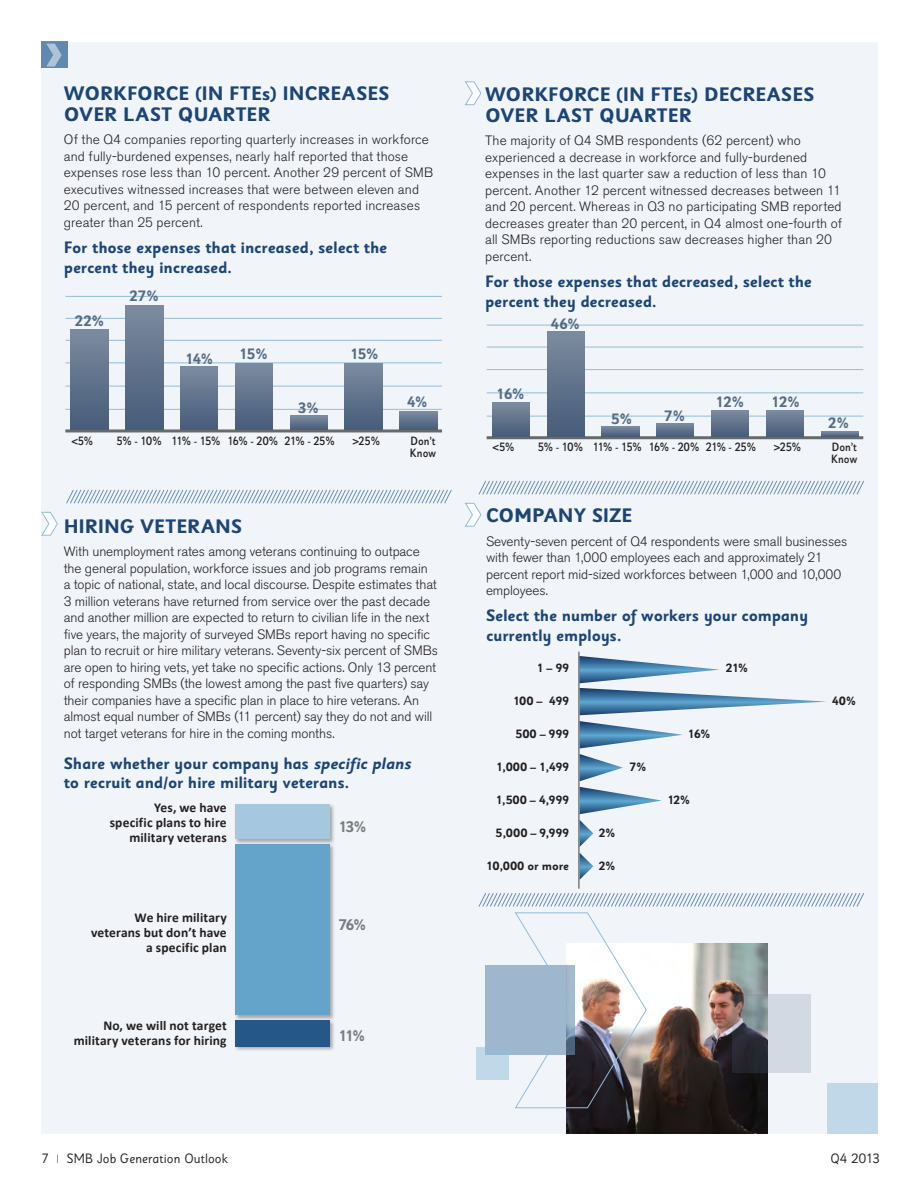
<style>
.page{position:relative;width:918px;height:1188px;background:#fff}
.page>*{position:absolute;margin:0;border:0;box-sizing:border-box;transform-origin:0 0}
.t1{font:700 19.5px/21px "Sassoon Sans Std";letter-spacing:.01em;color:#1c4576}
.t2{font:700 16.5px/19.5px "Sassoon Sans Std";letter-spacing:-.015em;color:#1c4576}
.t3{font:700 15.45px "Sassoon Sans Std";color:#7a7d7d}
.t4{font:700 15px "Sassoon Sans Std";letter-spacing:-.015em;color:#546b85}
.t5{font:300 13.5px/16.5px "Akzidenz Grotesk BE";color:#231f20}
.t6{font:700 13.5px/15px "Calibri";letter-spacing:.01em;color:#231f20;text-align:right}
.t7{font:13.5px "Sassoon Sans Std";letter-spacing:.005em;color:#231f20}
.t8{font:500 12px/12px "Sassoon Sans Std";letter-spacing:-.005em;color:#231f20;scale:.9 1}
.t9{font:700 12px "Sassoon Sans Std";letter-spacing:.025em;color:#231f20}
.t10{font:700 12px "Sassoon Sans Std";letter-spacing:-.01em;color:#231f20}
.s1{font-style:italic}
</style>
<div class="page">
<div style="left:41px;top:42px;width:836px;height:1091px;background:#f1f5f9"></div>
<div style="left:41px;top:42px;width:26px;height:26px;background:#678fb4"></div>
<svg style="left:46px;top:44px;width:16px;height:23px"></svg>
<svg style="left:66px;top:489px;width:386px;height:15px"></svg>
<svg style="left:478px;top:480px;width:386px;height:15px"></svg>
<svg style="left:465px;top:81px;width:17px;height:25px"></svg>
<svg style="left:465px;top:503px;width:17px;height:24px"></svg>
<hr style="left:487px;top:436px;width:376px;height:3px;background:#676a6a">
<hr style="left:487px;top:416px;width:376px;height:1px;background:#92bcd8">
<hr style="left:487px;top:392px;width:376px;height:1px;background:#92bcd8">
<hr style="left:487px;top:347px;width:376px;height:1px;background:#92bcd8">
<hr style="left:487px;top:325px;width:376px;height:1px;background:#92bcd8">
<hr style="left:487px;top:369px;width:376px;height:1px;background:#92bcd8">
<div style="left:547px;top:332px;width:37px;height:104px;background:linear-gradient(to bottom,#7c8b9f,#475c7a)"></div>
<svg style="left:492px;top:403px;width:37px;height:33px"></svg>
<svg style="left:657px;top:423px;width:37px;height:13px"></svg>
<div style="left:711px;top:410px;width:38px;height:26px;background:linear-gradient(to bottom,#7c8ba0,#4a5f7c)"></div>
<div style="left:766px;top:410px;width:37px;height:26px;background:linear-gradient(to bottom,#7c8ba0,#4a5f7c)"></div>
<div style="left:821px;top:431px;width:37px;height:5px;background:#687991"></div>
<svg style="left:602px;top:426px;width:37px;height:10px"></svg>
<svg style="left:41px;top:512px;width:17px;height:24px"></svg>
<div style="left:234px;top:1019px;width:102px;height:33px;background:#231f20;opacity:.38"></div>
<div style="left:235px;top:1020px;width:95px;height:26px;background:#255888"></div>
<div style="left:234px;top:843px;width:102px;height:178px;background:#231f20;opacity:.38"></div>
<div style="left:235px;top:845px;width:95px;height:170px;background:#64a3ca"></div>
<div style="left:234px;top:803px;width:102px;height:42px;background:#231f20;opacity:.38"></div>
<div style="left:235px;top:805px;width:95px;height:34px;background:#a5c8df"></div>
<img style="left:567px;top:1108px;width:201px;height:25px">
<div style="left:827px;top:1083px;width:50px;height:50px;background:#c1d8e8"></div>
<svg style="left:478px;top:893px;width:386px;height:215px"></svg>
<svg style="left:477px;top:1047px;width:32px;height:33px"></svg>
<hr style="left:65px;top:429px;width:377px;height:3px;background:#676a6a">
<hr style="left:65px;top:409px;width:377px;height:1px;background:#92bcd8">
<hr style="left:65px;top:386px;width:377px;height:1px;background:#92bcd8">
<hr style="left:65px;top:340px;width:377px;height:1px;background:#92bcd8">
<hr style="left:65px;top:318px;width:377px;height:1px;background:#92bcd8">
<hr style="left:65px;top:362px;width:377px;height:1px;background:#92bcd8">
<div style="left:126px;top:305px;width:37px;height:124px;background:linear-gradient(to bottom,#7c8b9f,#475c7a)"></div>
<div style="left:71px;top:330px;width:37px;height:99px;background:linear-gradient(to bottom,#7c8b9f,#465c79)"></div>
<div style="left:235px;top:364px;width:38px;height:65px;background:linear-gradient(to bottom,#7c8b9f,#475c79)"></div>
<svg style="left:290px;top:416px;width:37px;height:13px"></svg>
<div style="left:345px;top:364px;width:37px;height:65px;background:linear-gradient(to bottom,#7c8b9f,#475c79)"></div>
<svg style="left:400px;top:411px;width:37px;height:18px"></svg>
<div style="left:181px;top:367px;width:37px;height:62px;background:linear-gradient(to bottom,#7c8b9f,#485d7a)"></div>
<hr style="left:65px;top:296px;width:377px;height:1px;background:#92bcd8">
<svg style="left:580px;top:787px;width:82px;height:27px"></svg>
<svg style="left:580px;top:721px;width:103px;height:27px"></svg>
<svg style="left:580px;top:853px;width:13px;height:27px"></svg>
<svg style="left:580px;top:820px;width:13px;height:27px"></svg>
<svg style="left:580px;top:656px;width:246px;height:59px"></svg>
<svg style="left:580px;top:754px;width:43px;height:27px"></svg>
<hr style="left:578px;top:652px;width:2px;height:237px;background:#7a7d7d">
<p class="t1" style="left:64px;top:83px;width:327px">WORKFORCE (IN FTEs) INCREASES<br>OVER LAST QUARTER</p>
<p class="t5" style="left:64px;top:132px;width:371px">Of the Q4 companies reporting quarterly increases in workforce and fully-burdened expenses, nearly half reported that those expenses rose less than 10 percent. Another 29 percent of SMB executives witnessed increases that were between eleven and 20 percent, and 15 percent of respondents reported increases greater than 25 percent.</p>
<p class="t2" style="left:64px;top:238px;width:325px">For those expenses that increased, select the percent they increased.</p>
<p class="t4" style="left:75px;top:312px;width:31px">22%</p>
<p class="t4" style="left:129px;top:287px;width:31px">27%</p>
<p class="t4" style="left:185px;top:350px;width:30px">14%</p>
<p class="t4" style="left:239px;top:345px;width:30px">15%</p>
<p class="t4" style="left:298px;top:399px;width:22px">3%</p>
<p class="t4" style="left:350px;top:345px;width:30px">15%</p>
<p class="t4" style="left:407px;top:393px;width:22px">4%</p>
<p class="t8" style="left:72px;top:435px;width:25px">&lt;5%</p>
<p class="t8" style="left:117px;top:435px;width:51px">5% - 10%</p>
<p class="t8" style="left:172px;top:435px;width:56px">11% - 15%</p>
<p class="t8" style="left:227px;top:435px;width:58px">16% - 20%</p>
<p class="t8" style="left:284px;top:435px;width:57px">21% - 25%</p>
<p class="t8" style="left:353px;top:435px;width:32px">&gt;25%</p>
<p class="t8" style="left:410px;top:435px;width:31px">Don’t<br>Know</p>
<p class="t1" style="left:64px;top:516px;width:180px">HIRING VETERANS</p>
<p class="t5" style="left:64px;top:543px;width:376px">With unemployment rates among veterans continuing to outpace the general population, workforce issues and job programs remain<br>a topic of national, state, and local discourse. Despite estimates that 3 million veterans have returned from service over the past decade and another million are expected to return to civilian life in the next five years, the majority of surveyed SMBs report having no specific plan to recruit or hire military veterans. Seventy-six percent of SMBs are open to hiring vets, yet take no specific actions. Only 13 percent of responding SMBs (the lowest among the past five quarters) say their companies have a specific plan in place to hire veterans. An almost equal number of SMBs (11 percent) say they do not and will not target veterans for hire in the coming months.</p>
<p class="t2" style="left:64px;top:753px;width:352px">Share whether your company has <span class="s1">specificplans </span>to recruit and/or hire military veterans.</p>
<p class="t6" style="left:110px;top:799px;width:118px">Yes, we have specific plans to hire military veterans</p>
<p class="t6" style="left:91px;top:910px;width:137px">We hire military veterans but don’t have a specific plan</p>
<p class="t6" style="left:74px;top:1018px;width:154px">No, we will not target military veterans for hiring</p>
<p class="t3" style="left:338px;top:817px;width:29px">13%</p>
<p class="t3" style="left:338px;top:915px;width:29px">76%</p>
<p class="t3" style="left:338px;top:1026px;width:28px">11%</p>
<p class="t1" style="left:485px;top:84px;width:331px">WORKFORCE (IN FTEs) DECREASES<br>OVER LAST QUARTER</p>
<p class="t5" style="left:485px;top:133px;width:359px">The majority of Q4 SMB respondents (62 percent) who experienced a decrease in workforce and fully-burdened expenses in the last quarter saw a reduction of less than 10 percent. Another 12 percent witnessed decreases between 11 and 20 percent. Whereas in Q3 no participating SMB reported decreases greater than 20 percent, in Q4 almost one-fourth of all SMBs reporting reductions saw decreases higher than 20 percent.</p>
<p class="t2" style="left:485px;top:272px;width:328px">For those expenses that decreased, select the percent they decreased.</p>
<p class="t4" style="left:496px;top:385px;width:30px">16%</p>
<p class="t4" style="left:551px;top:314px;width:31px">46%</p>
<p class="t4" style="left:612px;top:409px;width:22px">5%</p>
<p class="t4" style="left:664px;top:406px;width:22px">7%</p>
<p class="t4" style="left:716px;top:392px;width:30px">12%</p>
<p class="t4" style="left:771px;top:392px;width:30px">12%</p>
<p class="t4" style="left:828px;top:413px;width:22px">2%</p>
<p class="t8" style="left:493px;top:442px;width:25px">&lt;5%</p>
<p class="t8" style="left:538px;top:442px;width:51px">5% - 10%</p>
<p class="t8" style="left:593px;top:442px;width:56px">11% - 15%</p>
<p class="t8" style="left:649px;top:442px;width:58px">16% - 20%</p>
<p class="t8" style="left:706px;top:442px;width:57px">21% - 25%</p>
<p class="t8" style="left:774px;top:442px;width:32px">&gt;25%</p>
<p class="t8" style="left:831px;top:442px;width:31px">Don’t<br>Know</p>
<p class="t1" style="left:486px;top:506px;width:147px">COMPANY SIZE</p>
<p class="t5" style="left:486px;top:533px;width:363px">Seventy-seven percent of Q4 respondents were small businesses with fewer than 1,000 employees each and approximately 21 percent report mid-sized workforces between 1,000 and 10,000 employees.</p>
<p class="t2" style="left:486px;top:606px;width:324px">Select the number of workers your company currently employs.</p>
<p class="t9" style="left:537px;top:661px;width:34px">1 – 99</p>
<p class="t9" style="left:513px;top:694px;width:58px">100 – 499</p>
<p class="t9" style="left:516px;top:727px;width:55px">500 – 999</p>
<p class="t9" style="left:496px;top:760px;width:75px">1,000 – 1,499</p>
<p class="t9" style="left:496px;top:793px;width:75px">1,500 – 4,999</p>
<p class="t9" style="left:496px;top:826px;width:75px">5,000 – 9,999</p>
<p class="t10" style="left:486px;top:859px;width:84px">10,000 or more</p>
<p class="t9" style="left:726px;top:661px;width:24px">21%</p>
<p class="t9" style="left:832px;top:694px;width:25px">40%</p>
<p class="t9" style="left:688px;top:727px;width:24px">16%</p>
<p class="t9" style="left:630px;top:760px;width:18px">7%</p>
<p class="t9" style="left:667px;top:793px;width:24px">12%</p>
<p class="t9" style="left:599px;top:826px;width:18px">2%</p>
<p class="t9" style="left:599px;top:859px;width:18px">2%</p>
<p class="t7" style="left:42px;top:1150px;width:188px">7 | SMB Job Generation Outlook</p>
<p class="t7" style="left:830px;top:1150px;width:51px">Q4 2013</p>
</div>
